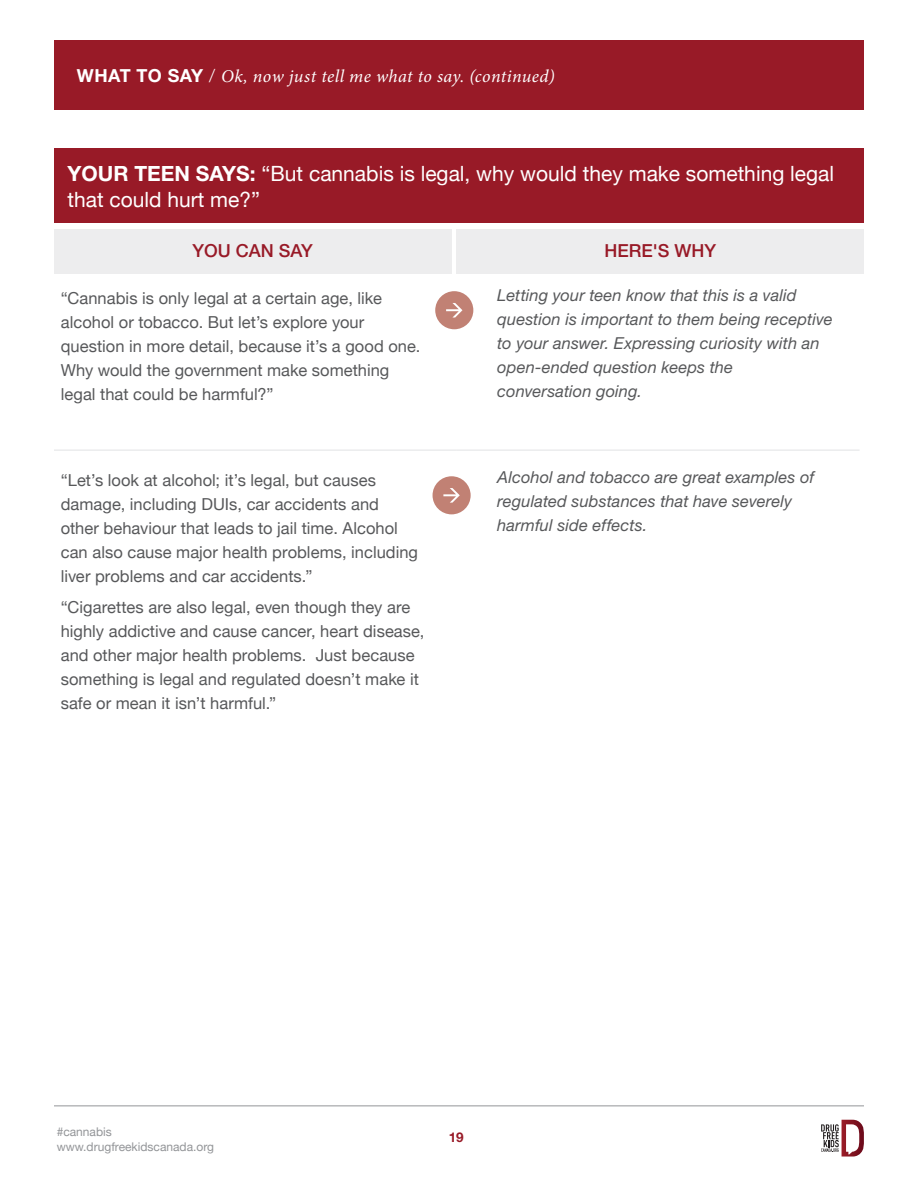
<style>
.page{position:relative;width:918px;height:1188px;background:#fff}
.page>*{position:absolute;margin:0;border:0;box-sizing:border-box;transform-origin:0 0}
.t1{font:21px/25.5px "Helvetica Neue";color:#fff}
.t2{font:italic 18px "Minion Pro";letter-spacing:.02em;color:#fff}
.t3{font:500 18px "Helvetica Neue";color:#981a27}
.t4{font:16.5px/24px "Helvetica Neue";letter-spacing:.005em;color:#57585a}
.t5{font:italic 16.5px/24px "Helvetica Neue";letter-spacing:.005em;color:#57585a}
.t6{font:700 13.5px "Helvetica Neue";color:#981a27}
.t7{font:12px/14.7px "Helvetica Neue";color:#939598}
.s1{font-family:"Helvetica Neue";font-weight:700;font-style:normal}
.s2{font-family:"Helvetica Neue";font-weight:300;font-style:normal}
.s3{font-weight:700}
</style>
<div class="page">
<hr style="left:54px;top:1106px;width:810px;height:1px;background:#939598">
<svg style="left:821px;top:1120px;width:43px;height:37px"></svg>
<div style="left:54px;top:40px;width:810px;height:70px;background:#981a27"></div>
<div style="left:54px;top:148px;width:810px;height:74px;background:#981a27"></div>
<hr style="left:54px;top:450px;width:403px;height:1px;background:#e1e2e4">
<hr style="left:457px;top:450px;width:403px;height:1px;background:#e1e2e4">
<div style="left:435px;top:291px;width:38px;height:38px;background:#c18174;border-radius:50%"></div>
<svg style="left:446px;top:303px;width:16px;height:15px"></svg>
<div style="left:433px;top:476px;width:38px;height:38px;background:#c18174;border-radius:50%"></div>
<svg style="left:443px;top:488px;width:17px;height:15px"></svg>
<div style="left:54px;top:229px;width:398px;height:44px;background:#ededee"></div>
<div style="left:457px;top:229px;width:407px;height:44px;background:#ededee"></div>
<p class="t2" style="left:77px;top:64px;width:479px"><span class="s1">WHAT TO SAY</span> <span class="s2">/</span> Ok, now just tell me what to say. (continued)</p>
<p class="t1" style="left:68px;top:162px;width:768px"><span class="s3">YOUR TEEN SAYS:</span> “But cannabis is legal, why would they make something legal that could hurt me?”</p>
<p class="t3" style="left:193px;top:239px;width:122px">YOU CAN SAY</p>
<p class="t3" style="left:605px;top:239px;width:113px">HERE'S WHY</p>
<p class="t4" style="left:61px;top:287px;width:361px">“Cannabis is only legal at a certain age, like alcohol or tobacco. But let’s explore your question in more detail, because it’s a good one.<br>Why would the government make something legal that could be harmful?”</p>
<p class="t5" style="left:497px;top:283px;width:337px">Letting your teen know that this is a valid question is important to them being receptive to your answer. Expressing curiosity with an open-ended question keeps the<br>conversation going.</p>
<p class="t4" style="left:61px;top:469px;width:359px">“Let’s look at alcohol; it’s legal, but causes damage, including DUIs, car accidents and other behaviour that leads to jail time. Alcohol can also cause major health problems, including liver problems and car accidents.”</p>
<p class="t4" style="left:61px;top:596px;width:365px">“Cigarettes are also legal, even though they are highly addictive and cause cancer, heart disease, and other major health problems. Just because something is legal and regulated doesn’t make it safe or mean it isn’t harmful.”</p>
<p class="t5" style="left:497px;top:465px;width:319px">Alcohol and tobacco are great examples of regulated substances that have severely harmful side effects.</p>
<p class="t7" style="left:57px;top:1126px;width:159px">#cannabis www.drugfreekidscanada.org</p>
<p class="t6" style="left:449px;top:1129px;width:17px">19</p>
</div>
